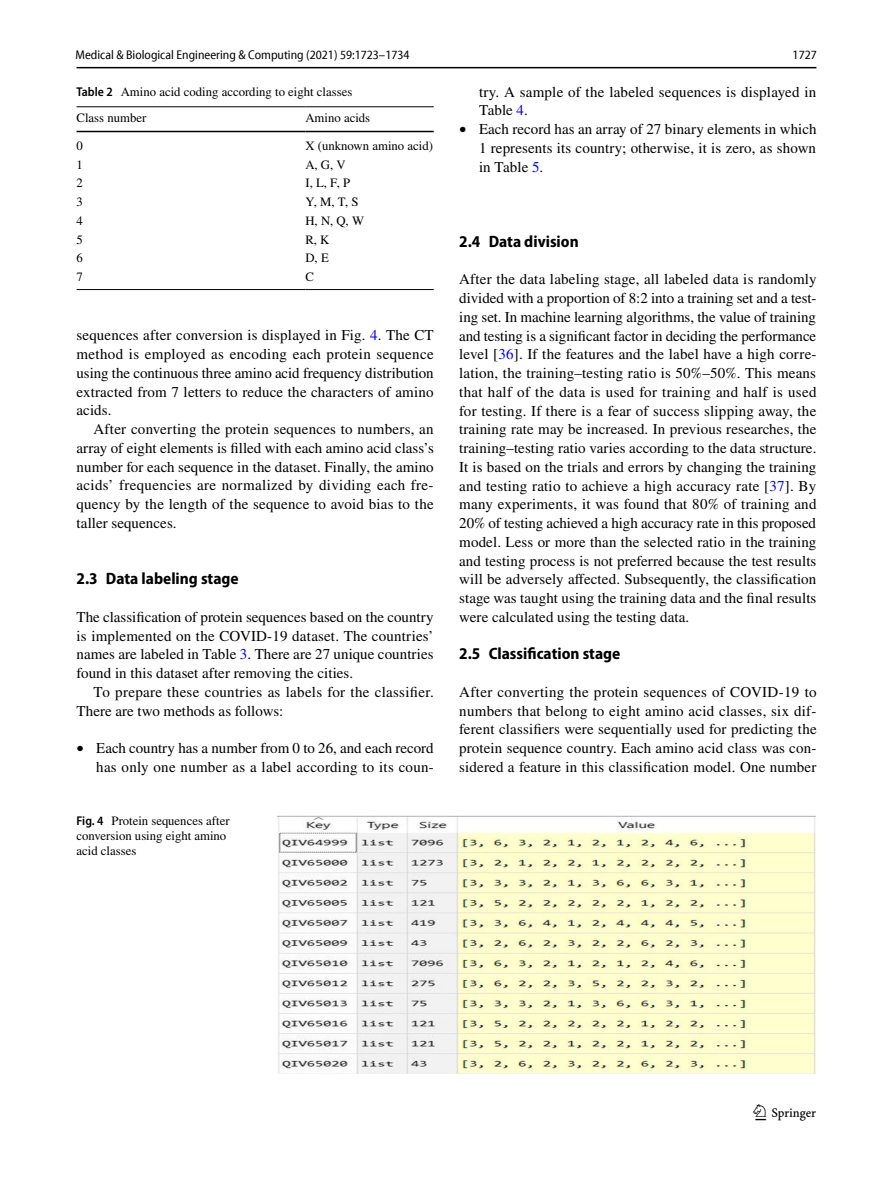
<style>
.page{position:relative;width:893px;height:1187px;background:#fff}
.page>*{position:absolute;margin:0;border:0;box-sizing:border-box;transform-origin:0 0}
.t1{font:22.5px "Springnew Regular 3";color:#000}
.t2{font:700 semi-condensed 16.5px "Myriad Pro";color:#000}
.t3{font:15px/18.8px "STIX";letter-spacing:.01em;color:#000;text-align:justify}
.t4{font:12.75px/15px "STIX";color:#000}
.t5{font:semi-condensed 12.75px "Myriad Pro Unic";color:#000}
.s1{font-family:"Myriad Pro";font-weight:600;font-stretch:semi-condensed}
.s2{color:#00f}
.s3{font-size:14.1px}
</style>
<div class="page">
<hr style="left:77px;top:67px;width:739px;height:1px;background:#000">
<hr style="left:77px;top:106px;width:228px;height:1px;background:#000">
<hr style="left:77px;top:131px;width:228px;height:1px;background:#000">
<hr style="left:305px;top:106px;width:129px;height:1px;background:#000">
<hr style="left:305px;top:131px;width:129px;height:1px;background:#000">
<hr style="left:77px;top:289px;width:228px;height:1px;background:#000">
<hr style="left:305px;top:289px;width:129px;height:1px;background:#000">
<img style="left:276px;top:815px;width:540px;height:258px">
<p class="t5" style="left:76px;top:50px;width:335px">Medical &amp; Biological Engineering &amp; Computing (2021) 59:1723–1734</p>
<p class="t5" style="left:793px;top:50px;width:26px">1727</p>
<p class="t4" style="left:77px;top:80px;width:277px;line-height:25.5px"><span class="s1">Table 2</span> Amino acid coding according to eight classes<br>Class number</p>
<p class="t4" style="left:305px;top:111px;width:66px">Amino acids</p>
<p class="t4" style="left:77px;top:139px;width:8px">0</p>
<p class="t4" style="left:305px;top:139px;width:129px">X (unknown amino acid)</p>
<p class="t4" style="left:77px;top:158px;width:8px">1</p>
<p class="t4" style="left:305px;top:158px;width:42px">A, G, V</p>
<p class="t4" style="left:77px;top:176px;width:8px">2</p>
<p class="t4" style="left:305px;top:176px;width:46px">I, L, F, P</p>
<p class="t4" style="left:77px;top:195px;width:8px">3</p>
<p class="t4" style="left:305px;top:195px;width:55px">Y, M, T, S</p>
<p class="t4" style="left:77px;top:214px;width:8px">4</p>
<p class="t4" style="left:305px;top:214px;width:60px">H, N, Q, W</p>
<p class="t4" style="left:77px;top:232px;width:8px">5</p>
<p class="t4" style="left:305px;top:232px;width:26px">R, K</p>
<p class="t4" style="left:77px;top:251px;width:8px">6</p>
<p class="t4" style="left:305px;top:251px;width:25px">D, E</p>
<p class="t4" style="left:77px;top:270px;width:8px">7</p>
<p class="t4" style="left:305px;top:270px;width:10px">C</p>
<p class="t3" style="left:77px;top:327px;width:359px">sequences after conversion is displayed in Fig. <span class="s2">4</span>. The CT method is employed as encoding each protein sequence using the continuous three amino acid frequency distribution extracted from 7 letters to reduce the characters of amino acids.</p>
<p class="t3" style="left:77px;top:421px;width:359px;text-indent:17px">After converting the protein sequences to numbers, an array of eight elements is filled with each amino acid class’s number for each sequence in the dataset. Finally, the amino acids’ frequencies are normalized by dividing each fre&shy;quency by the length of the sequence to avoid bias to the taller sequences.</p>
<p class="t2" style="left:77px;top:569px;width:164px">2.3 Data labeling stage</p>
<p class="t3" style="left:77px;top:608px;width:359px">The classification of protein sequences based on the country is implemented on the COVID-19 dataset. The countries’ names are labeled in Table <span class="s2">3</span>. There are 27 unique countries found in this dataset after removing the cities.</p>
<p class="t3" style="left:77px;top:683px;width:359px;text-indent:17px">To prepare these countries as labels for the classifier.<br>There are two methods as follows:</p>
<p class="t3" style="left:77px;top:739px;width:359px;text-align:right"><span class="s3">•</span> Each country has a number from 0 to 26, and each record has only one number as a label according to its coun-</p>
<p class="t4" style="left:77px;top:813px;width:155px"><span class="s1">Fig. 4</span> Protein sequences after conversion using eight amino acid classes</p>
<p class="t3" style="left:479px;top:83px;width:339px">try. A sample of the labeled sequences is displayed in<br>Table <span class="s2">4</span>.</p>
<p class="t3" style="left:479px;top:121px;width:339px;text-indent:-20px"><span class="s3">•</span> Each record has an array of 27 binary elements in which 1 represents its country; otherwise, it is zero, as shown in Table <span class="s2">5</span>.</p>
<p class="t2" style="left:459px;top:232px;width:121px">2.4 Data division</p>
<p class="t3" style="left:459px;top:271px;width:359px">After the data labeling stage, all labeled data is randomly divided with a proportion of 8:2 into a training set and a test&shy;ing set. In machine learning algorithms, the value of training and testing is a significant factor in deciding the performance level [<span class="s2">36</span>]. If the features and the label have a high corre&shy;lation, the training–testing ratio is 50%–50%. This means that half of the data is used for training and half is used for testing. If there is a fear of success slipping away, the training rate may be increased. In previous researches, the training–testing ratio varies according to the data structure.<br>It is based on the trials and errors by changing the training and testing ratio to achieve a high accuracy rate [<span class="s2">37</span>]. By many experiments, it was found that 80% of training and 20% of testing achieved a high accuracy rate in this proposed model. Less or more than the selected ratio in the training and testing process is not preferred because the test results will be adversely affected. Subsequently, the classification stage was taught using the training data and the final results were calculated using the testing data.</p>
<p class="t2" style="left:459px;top:644px;width:163px">2.5 Classification stage</p>
<p class="t3" style="left:459px;top:683px;width:359px">After converting the protein sequences of COVID-19 to numbers that belong to eight amino acid classes, six dif&shy;ferent classifiers were sequentially used for predicting the protein sequence country. Each amino acid class was con&shy;sidered a feature in this classification model. One number</p>
<h1 class="t1" style="left:755px;top:1104px;width:62px">1 3</h1>
</div>
